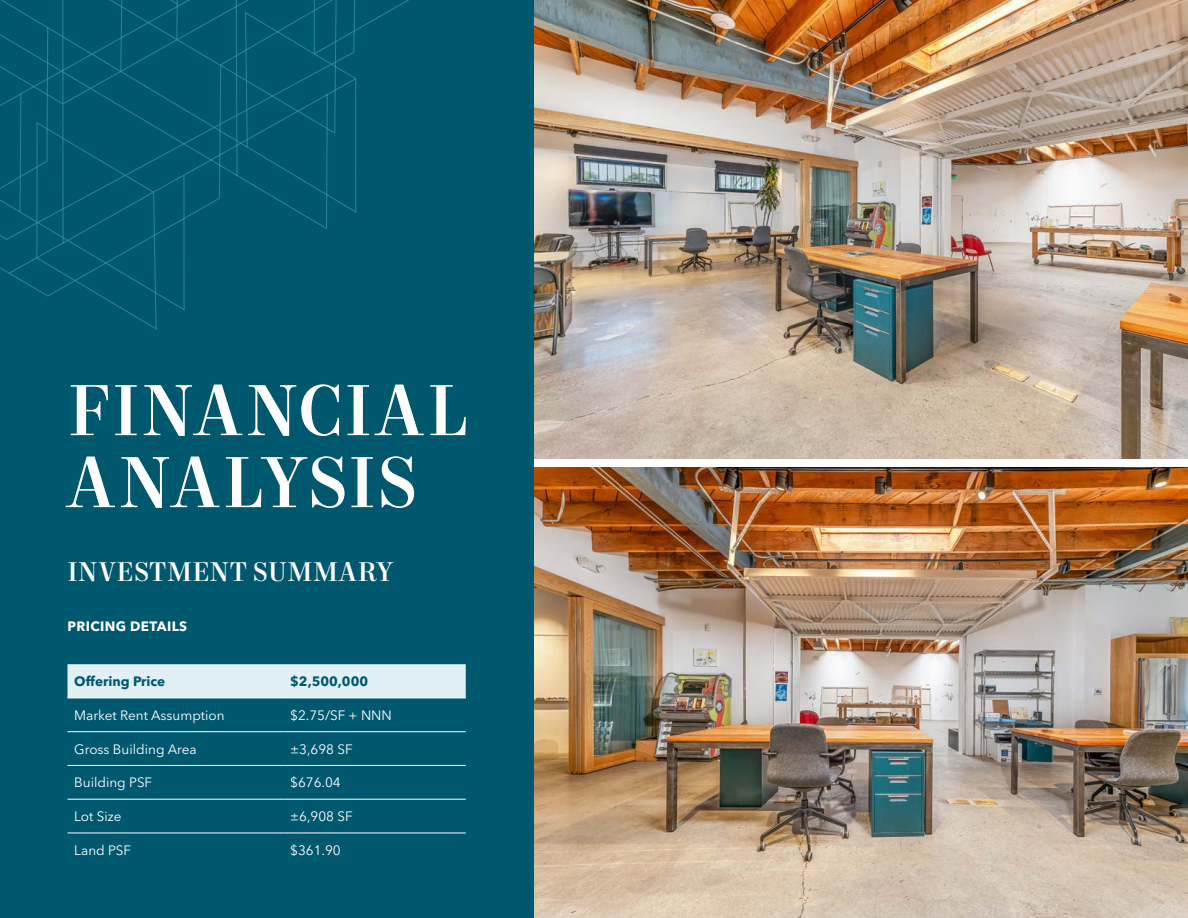
<style>
.page{position:relative;width:1188px;height:918px;background:#fff}
.page>*{position:absolute;margin:0;border:0;box-sizing:border-box;transform-origin:0 0}
.Headline_-_Level_1{font:500 72px/72px "Mort Modern 09";letter-spacing:.015em;color:#fff}
.Headline_-_Level_2{font:500 27px "Mort Modern 09";letter-spacing:.01em;color:#fff}
.Table_Input{font:13.5px "Avenir Next LT Pro";color:#fff}
.Table_Input-2{font:700 13.5px "Avenir Next LT Pro";color:#00586f}
.Table_Title_-_Aztec{font:700 13.5px "Avenir Next LT Pro";letter-spacing:.025em;color:#fff}
</style>
<div class="page">
<div style="left:0;top:0;width:534px;height:918px;background:#00586f"></div>
<div style="left:68px;top:664px;width:398px;height:34px;background:#e0f0f4"></div>
<hr style="left:68px;top:698px;width:216px;height:1px;background:#fff">
<hr style="left:284px;top:698px;width:182px;height:1px;background:#fff">
<hr style="left:68px;top:731px;width:216px;height:1px;background:#fff">
<hr style="left:284px;top:731px;width:182px;height:1px;background:#fff">
<hr style="left:68px;top:765px;width:216px;height:1px;background:#fff">
<hr style="left:284px;top:765px;width:182px;height:1px;background:#fff">
<hr style="left:68px;top:799px;width:216px;height:1px;background:#fff">
<hr style="left:284px;top:799px;width:182px;height:1px;background:#fff">
<hr style="left:68px;top:833px;width:216px;height:1px;background:#fff">
<hr style="left:284px;top:833px;width:182px;height:1px;background:#fff">
<img style="left:534px;top:0;width:654px;height:459px">
<img style="left:534px;top:468px;width:654px;height:450px">
<svg style="left:0;top:0;width:409px;height:330px"></svg>
<p class="Headline_-_Level_1" style="left:68px;top:378px;width:403px">FINANCIAL<br>ANALYSIS</p>
<p class="Headline_-_Level_2" style="left:68px;top:554px;width:327px">INVESTMENT SUMMARY</p>
<p class="Table_Title_-_Aztec" style="left:68px;top:618px;width:121px">PRICING DETAILS</p>
<p class="Table_Input-2" style="left:74px;top:673px;width:93px">Offering Price</p>
<p class="Table_Input-2" style="left:290px;top:673px;width:79px">$2,500,000</p>
<p class="Table_Input" style="left:74px;top:707px;width:152px">Market Rent Assumption</p>
<p class="Table_Input" style="left:290px;top:707px;width:103px">$2.75/SF + NNN</p>
<p class="Table_Input" style="left:74px;top:741px;width:124px">Gross Building Area</p>
<p class="Table_Input" style="left:290px;top:741px;width:64px">±3,698 SF</p>
<p class="Table_Input" style="left:74px;top:775px;width:79px">Building PSF</p>
<p class="Table_Input" style="left:290px;top:775px;width:52px">$676.04</p>
<p class="Table_Input" style="left:74px;top:808px;width:49px">Lot Size</p>
<p class="Table_Input" style="left:290px;top:808px;width:64px">±6,908 SF</p>
<p class="Table_Input" style="left:74px;top:842px;width:58px">Land PSF</p>
<p class="Table_Input" style="left:290px;top:842px;width:52px">$361.90</p>
</div>
